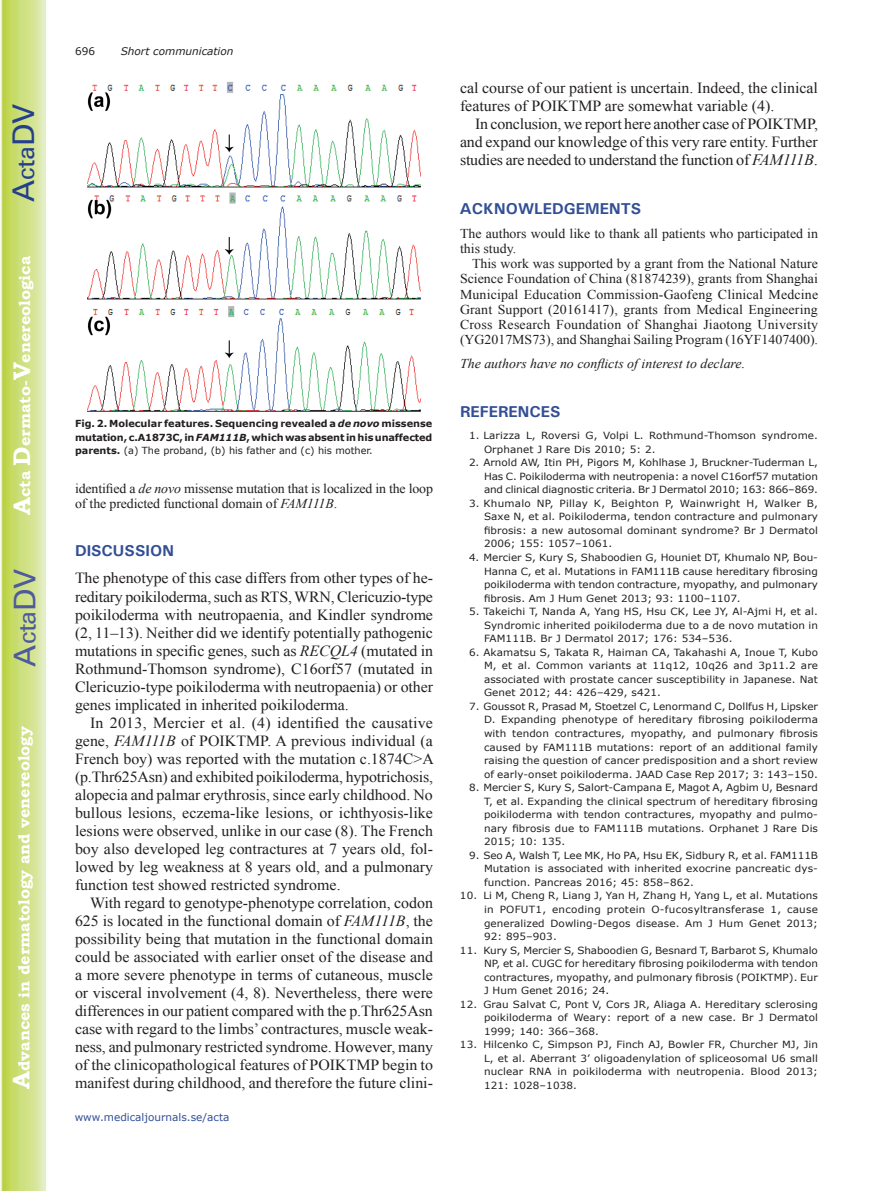
<style>
.page{position:relative;width:893px;height:1191px;background:#fff}
.page>*{position:absolute;margin:0;border:0;box-sizing:border-box;transform-origin:0 0}
.t1{font:30px "Univers";color:#4d5a9e}
.t2{font:30px "Univers";color:#253f8e}
.t3{font:700 15.75px "Bookman Old Style";color:#fff}
.t4{font:700 15.75px "Univers";color:#324f95}
.t5{font:15.45px/18px "Times New Roman";color:#231f20;text-align:justify}
.t6{font:13.5px/15px "Times New Roman";letter-spacing:-.005em;color:#231f20}
.t7{font:italic 13.5px "Times New Roman";color:#231f20}
.t8{font:10.5px "Verdana";color:#324f95}
.t9{font:italic 10.5px "Verdana";color:#231f20}
.t10{font:10.5px "Verdana";color:#231f20}
.t11{font:9.9px/13.5px "Verdana";letter-spacing:.01em;color:#231f20;text-align:justify;scale:1.05 1}
.t12{font:700 9.75px/13.5px "Verdana";letter-spacing:-.01em;color:#231f20;text-align:justify}
.s1{font-size:24px}
.s2{font-style:italic}
.s3{font-weight:400}
.s4{font-size:15.75px}
.s5{font-style:italic;font-size:15.75px}
</style>
<div class="page">
<svg style="left:1px;top:0;width:45px;height:1191px;background:#cfe084"></svg>
<img style="left:88px;top:81px;width:332px;height:331px">
<h1 class="t2" style="left:6px;top:202px;width:100px;rotate:-90deg">A<span class="s1">cta</span>DV</h1>
<h2 class="t3" style="left:15px;top:515px;width:260px;rotate:-90deg"><span class="s1">A</span>cta <span class="s1">D</span>ermato-<span class="s1">V</span>enereologica</h2>
<h1 class="t1" style="left:7px;top:666px;width:100px;rotate:-90deg">A<span class="s1">cta</span>DV</h1>
<h2 class="t3" style="left:15px;top:1088px;width:364px;rotate:-90deg"><span class="s1">A</span>dvances in dermatology and venereology</h2>
<p class="t10" style="left:75px;top:44px;width:22px">696</p>
<p class="t9" style="left:121px;top:44px;width:114px">Short communication</p>
<p class="t12" style="left:75px;top:417px;width:359px">Fig. 2. Molecular features. Sequencing revealed a <span class="s2">de novo</span> missense mutation, c.A1873C, in <span class="s2">FAM111B</span>, which was absent in his unaffected parents. <span class="s3">(a) The proband, (b) his father and (c) his mother.</span></p>
<h3 class="t6" style="left:75px;top:480px;width:359px">identified a <span class="s2">de novo</span> missense mutation that is localized in the loop of the predicted functional domain of <span class="s2">FAM111B</span>.</h3>
<h2 class="t4" style="left:75px;top:541px;width:100px">DISCUSSION</h2>
<p class="t5" style="left:75px;top:569px;width:360px">The phenotype of this case differs from other types of he&shy;reditary poikiloderma, such as RTS, WRN, Clericuzio-type poikiloderma with neutropaenia, and Kindler syndrome (2, 11–13). Neither did we identify potentially pathogenic mutations in specific genes, such as <span class="s2">RECQL4</span> (mutated in Rothmund-Thomson syndrome), C16orf57 (mutated in Clericuzio-type poikiloderma with neutropaenia) or other genes implicated in inherited poikiloderma.</p>
<p class="t5" style="left:75px;top:713px;width:360px;text-indent:15px">In 2013, Mercier et al. (4) identified the causative gene, <span class="s2">FAM111B</span> of POIKTMP. A previous individual (a French boy) was reported with the mutation c.1874C&gt;A (p.Thr625Asn) and exhibited poikiloderma, hypotrichosis, alopecia and palmar erythrosis, since early childhood. No bullous lesions, eczema-like lesions, or ichthyosis-like lesions were observed, unlike in our case (8). The French boy also developed leg contractures at 7 years old, fol&shy;lowed by leg weakness at 8 years old, and a pulmonary function test showed restricted syndrome.</p>
<p class="t5" style="left:75px;top:893px;width:360px;text-indent:15px">With regard to genotype-phenotype correlation, codon 625 is located in the functional domain of <span class="s2">FAM111B</span>, the possibility being that mutation in the functional domain could be associated with earlier onset of the disease and a more severe phenotype in terms of cutaneous, muscle or visceral involvement (4, 8). Nevertheless, there were differences in our patient compared with the p.Thr625Asn case with regard to the limbs’ contractures, muscle weak&shy;ness, and pulmonary restricted syndrome. However, many of the clinicopathological features of POIKTMP begin to manifest during childhood, and therefore the future clini-</p>
<p class="t8" style="left:75px;top:1110px;width:156px">www.medicaljournals.se/acta</p>
<h3 class="t5" style="left:460px;top:79px;width:360px">cal course of our patient is uncertain. Indeed, the clinical features of POIKTMP are somewhat variable (4).</h3>
<h3 class="t5" style="left:460px;top:115px;width:360px;text-indent:15px">In conclusion, we report here another case of POIKTMP, and expand our knowledge of this very rare entity. Further studies are needed to understand the fun<span class="s4">ction of</span> <span class="s5">FAM111B</span><span class="s4">.</span></h3>
<h2 class="t4" style="left:460px;top:199px;width:183px">ACKNOWLEDGEMENTS</h2>
<h3 class="t6" style="left:460px;top:226px;width:360px">The authors would like to thank all patients who participated in this study.</h3>
<p class="t6" style="left:460px;top:256px;width:360px;text-align:justify;text-indent:12px">This work was supported by a grant from the National Nature Science Foundation of China (81874239), grants from Shanghai Municipal Education Commission-Gaofeng Clinical Medcine Grant Support (20161417), grants from Medical Engineering Cross Research Foundation of Shanghai Jiaotong University (YG2017MS73), and Shanghai Sailing Program (16YF1407400).</p>
<h3 class="t7" style="left:460px;top:354px;width:287px">The authors have no conflicts of interest to declare.</h3>
<h2 class="t4" style="left:460px;top:401px;width:102px">REFERENCES</h2>
<p class="t11" style="left:484px;top:429px;width:320px;text-indent:-15px">1. Larizza L, Roversi G, Volpi L. Rothmund-Thomson syndrome.<br>Orphanet J Rare Dis 2010; 5: 2.</p>
<p class="t11" style="left:484px;top:456px;width:320px;text-indent:-15px">2. Arnold AW, Itin PH, Pigors M, Kohlhase J, Bruckner-Tuderman L, Has C. Poikiloderma with neutropenia: a novel C16orf57 mutation and clinical diagnostic criteria. Br J Dermatol 2010; 163: 866–869.</p>
<p class="t11" style="left:484px;top:496px;width:320px;text-indent:-15px">3. Khumalo NP, Pillay K, Beighton P, Wainwright H, Walker B, Saxe N, et al. Poikiloderma, tendon contracture and pulmonary fibrosis: a new autosomal dominant syndrome? Br J Dermatol 2006; 155: 1057–1061.</p>
<p class="t11" style="left:484px;top:551px;width:320px;text-indent:-15px">4. Mercier S, Kury S, Shaboodien G, Houniet DT, Khumalo NP, Bou-Hanna C, et al. Mutations in FAM111B cause hereditary fibrosing poikiloderma with tendon contracture, myopathy, and pulmonary fibrosis. Am J Hum Genet 2013; 93: 1100–1107.</p>
<p class="t11" style="left:484px;top:605px;width:320px;text-indent:-15px">5. Takeichi T, Nanda A, Yang HS, Hsu CK, Lee JY, Al-Ajmi H, et al.<br>Syndromic inherited poikiloderma due to a de novo mutation in FAM111B. Br J Dermatol 2017; 176: 534–536.</p>
<p class="t11" style="left:484px;top:645px;width:320px;text-indent:-15px">6. Akamatsu S, Takata R, Haiman CA, Takahashi A, Inoue T, Kubo M, et al. Common variants at 11q12, 10q26 and 3p11.2 are associated with prostate cancer susceptibility in Japanese. Nat Genet 2012; 44: 426–429, s421.</p>
<p class="t11" style="left:484px;top:699px;width:320px;text-indent:-15px">7. Goussot R, Prasad M, Stoetzel C, Lenormand C, Dollfus H, Lipsker D. Expanding phenotype of hereditary fibrosing poikiloderma with tendon contractures, myopathy, and pulmonary fibrosis caused by FAM111B mutations: report of an additional family raising the question of cancer predisposition and a short review of early-onset poikiloderma. JAAD Case Rep 2017; 3: 143–150.</p>
<p class="t11" style="left:484px;top:781px;width:320px;text-indent:-15px">8. Mercier S, Kury S, Salort-Campana E, Magot A, Agbim U, Besnard T, et al. Expanding the clinical spectrum of hereditary fibrosing poikiloderma with tendon contractures, myopathy and pulmo&shy;nary fibrosis due to FAM111B mutations. Orphanet J Rare Dis 2015; 10: 135.</p>
<p class="t11" style="left:484px;top:848px;width:320px;text-indent:-15px">9. Seo A, Walsh T, Lee MK, Ho PA, Hsu EK, Sidbury R, et al. FAM111B Mutation is associated with inherited exocrine pancreatic dys&shy;function. Pancreas 2016; 45: 858–862.</p>
<p class="t11" style="left:484px;top:889px;width:320px;text-indent:-24px">10. Li M, Cheng R, Liang J, Yan H, Zhang H, Yang L, et al. Mutations in POFUT1, encoding protein O-fucosyltransferase 1, cause generalized Dowling-Degos disease. Am J Hum Genet 2013; 92: 895–903.</p>
<p class="t11" style="left:484px;top:943px;width:320px;text-indent:-24px">11. Kury S, Mercier S, Shaboodien G, Besnard T, Barbarot S, Khumalo NP, et al. CUGC for hereditary fibrosing poikiloderma with tendon contractures, myopathy, and pulmonary fibrosis (POIKTMP). Eur J Hum Genet 2016; 24.</p>
<p class="t11" style="left:484px;top:997px;width:320px;text-indent:-24px">12. Grau Salvat C, Pont V, Cors JR, Aliaga A. Hereditary sclerosing poikiloderma of Weary: report of a new case. Br J Dermatol 1999; 140: 366–368.</p>
<p class="t11" style="left:484px;top:1038px;width:320px;text-indent:-24px">13. Hilcenko C, Simpson PJ, Finch AJ, Bowler FR, Churcher MJ, Jin L, et al. Aberrant 3’ oligoadenylation of spliceosomal U6 small nuclear RNA in poikiloderma with neutropenia. Blood 2013; 121: 1028–1038.</p>
</div>
